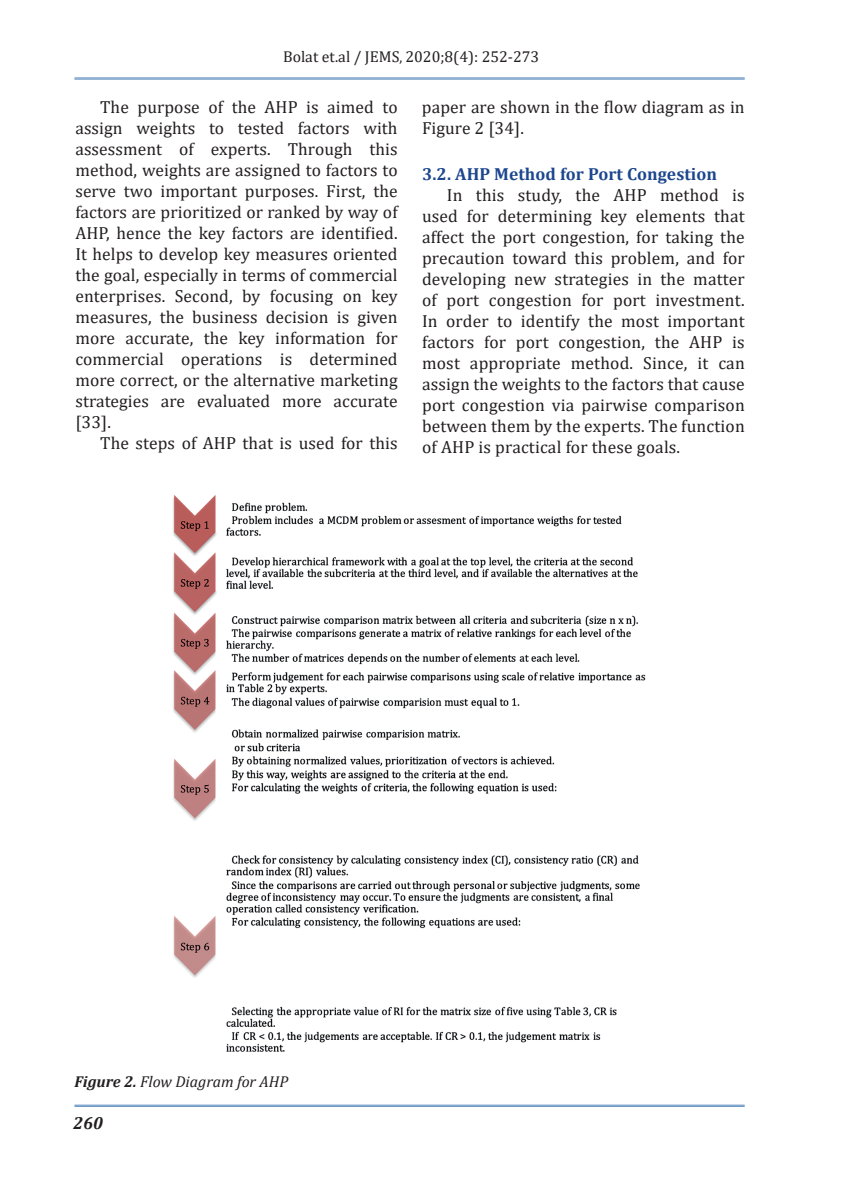
<style>
.page{position:relative;width:844px;height:1191px;background:#fff}
.page>*{position:absolute;margin:0;border:0;box-sizing:border-box;transform-origin:0 0}
.t1{font:17.5px/21px "Cambria";letter-spacing:.005em;color:#231f20;text-align:justify}
.t2{font:700 17.5px "Cambria";letter-spacing:.005em;color:#1c468d}
.t3{font:italic 700 17.5px "Cambria";color:#231f20}
.t4{font:15.75px "Cambria";color:#231f20}
.t5{font:italic 15.75px "Cambria";color:#231f20}
.s1{font-size:14px}
.s2{font-weight:700}
</style>
<div class="page">
<hr style="left:74px;top:1104px;width:670px;height:1px;background:#578abe">
<hr style="left:74px;top:1106px;width:670px;height:1px;background:#578abe">
<hr style="left:74px;top:78px;width:670px;height:1px;background:#578abe">
<hr style="left:74px;top:79px;width:670px;height:1px;background:#578abe">
<img style="left:173px;top:495px;width:473px;height:557px">
<p class="t4" style="left:283px;top:47px;width:258px">Bolat et.al / JEMS<span class="s1">,</span> 2020;8(4): 252-273</p>
<p class="t1" style="left:75px;top:96px;width:324px;text-indent:25px">The purpose of the AHP is aimed to assign weights to tested factors with assessment of experts. Through this method, weights are assigned to factors to serve two important purposes. First, the factors are prioritized or ranked by way of AHP, hence the key factors are identified.<br>It helps to develop key measures oriented the goal, especially in terms of commercial enterprises. Second, by focusing on key measures, the business decision is given more accurate, the key information for commercial operations is determined more correct, or the alternative marketing strategies are evaluated more accurate [33].</p>
<p class="t1" style="left:100px;top:432px;width:299px">The steps of AHP that is used for this</p>
<p class="t1" style="left:422px;top:96px;width:324px">paper are shown in the flow diagram as in<br>Figure 2 [34].</p>
<p class="t2" style="left:422px;top:162px;width:296px">3.2. AHP Method for Port Congestion</p>
<p class="t1" style="left:422px;top:184px;width:324px;text-indent:25px">In this study, the AHP method is used for determining key elements that affect the port congestion, for taking the precaution toward this problem, and for developing new strategies in the matter of port congestion for port investment.<br>In order to identify the most important factors for port congestion, the AHP is most appropriate method. Since, it can assign the weights to the factors that cause port congestion via pairwise comparison between them by the experts. The function of AHP is practical for these goals.</p>
<p class="t5" style="left:74px;top:1070px;width:215px"><span class="s2">Figure 2.</span> Flow Diagram for AHP</p>
<p class="t3" style="left:73px;top:1110px;width:32px">260</p>
</div>
